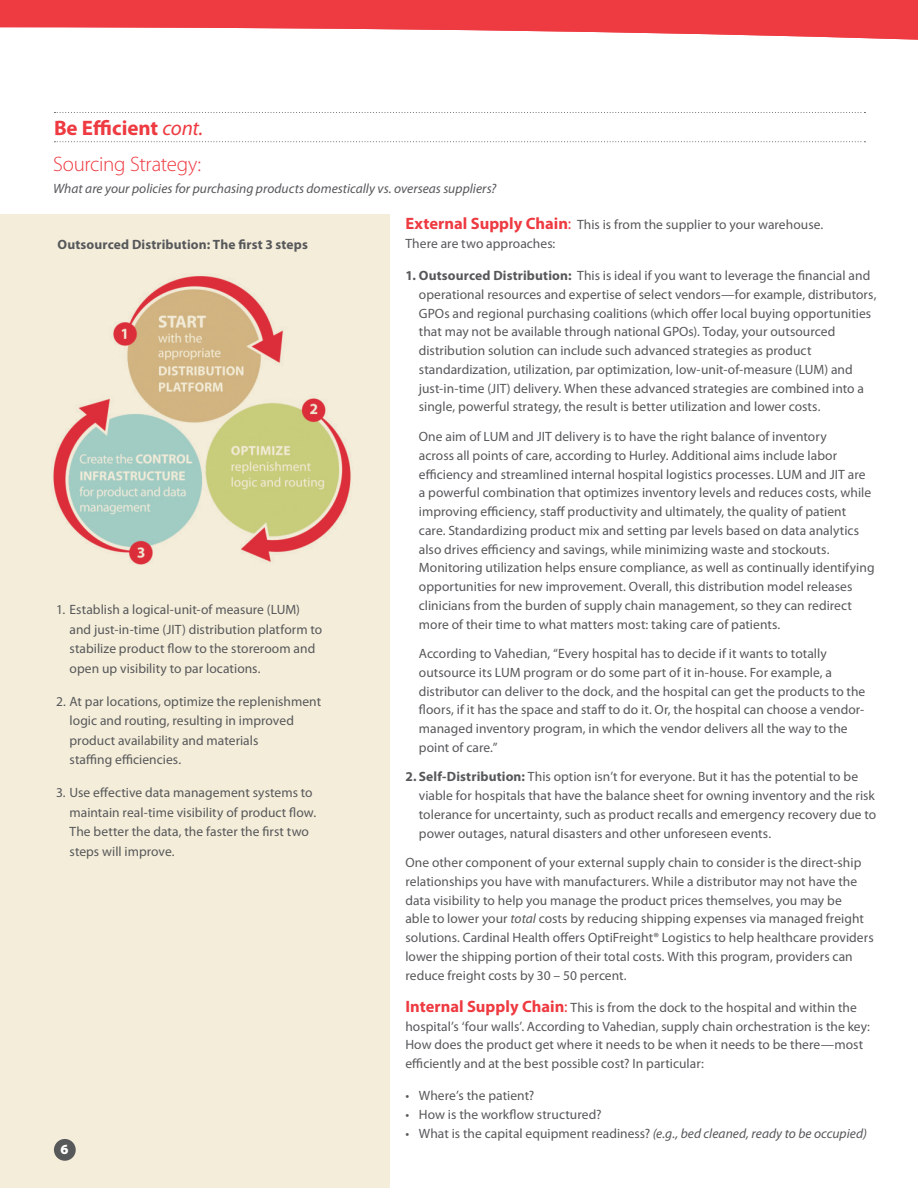
<style>
.page{position:relative;width:918px;height:1188px;background:#fff}
.page>*{position:absolute;margin:0;border:0;box-sizing:border-box;transform-origin:0 0}
.Body_Copy{font:300 21px "Myriad Pro";letter-spacing:-.015em;color:#ee3a41}
.Double_Rule_Subheade{font:700 21px "Myriad Pro";color:#ee3a41}
.t1{font:900 14.1px "Myriad Pro";color:#fff}
.Body_Copy-2{font:13.5px/18.8px "Myriad Pro";letter-spacing:.005em;color:#57585a}
.Bullets{font:13.5px "Myriad Pro";letter-spacing:.005em;color:#57585a}
.Body_Copy-3{font:italic 13.5px "Myriad Pro";color:#57585a}
.Body_Copy-4{font:700 13.5px "Myriad Pro";letter-spacing:.01em;color:#57585a}
.s1{font-weight:400;font-style:italic}
.s2{font-weight:700;font-size:16.5px;color:#ee3a41}
.s3{font-size:16.5px;color:#ee3a41}
.s4{font-weight:700}
.s5{font-style:italic}
</style>
<div class="page">
<div style="left:0;top:215px;width:390px;height:973px;background:#f4edda"></div>
<div style="left:54px;top:1139px;width:22px;height:22px;background:#57585a;border-radius:50%"></div>
<svg style="left:54px;top:141px;width:811px;height:1px"></svg>
<img style="left:53px;top:276px;width:298px;height:289px">
<svg style="left:0;top:0;width:918px;height:113px"></svg>
<p class="Double_Rule_Subheade" style="left:54px;top:116px;width:151px">Be Efficient <span class="s1">cont.</span></p>
<p class="Body_Copy" style="left:53px;top:152px;width:150px">Sourcing Strategy:</p>
<p class="Body_Copy-3" style="left:53px;top:182px;width:445px">What are your policies for purchasing products domestically vs. overseas suppliers?</p>
<p class="Body_Copy-2" style="left:405px;top:216px;width:419px"><span class="s2">External Supply Chain</span><span class="s3">:</span> This is from the supplier to your warehouse.<br>There are two approaches:</p>
<p class="Body_Copy-2" style="left:419px;top:267px;width:459px;text-indent:-14px"><span class="s4">1. Outsourced Distribution:</span> This is ideal if you want to leverage the financial and operational resources and expertise of select vendors—for example, distributors, GPOs and regional purchasing coalitions (which offer local buying opportunities that may not be available through national GPOs). Today, your outsourced distribution solution can include such advanced strategies as product standardization, utilization, par optimization, low-unit-of-measure (LUM) and just-in-time (JIT) delivery. When these advanced strategies are combined into a single, powerful strategy, the result is better utilization and lower costs.</p>
<p class="Body_Copy-2" style="left:419px;top:427px;width:457px">One aim of LUM and JIT delivery is to have the right balance of inventory<br>across all points of care, according to Hurley. Additional aims include labor efficiency and streamlined internal hospital logistics processes. LUM and JIT are a powerful combination that optimizes inventory levels and reduces costs, while improving efficiency, staff productivity and ultimately, the quality of patient care. Standardizing product mix and setting par levels based on data analytics also drives efficiency and savings, while minimizing waste and stockouts.<br>Monitoring utilization helps ensure compliance, as well as continually identifying opportunities for new improvement. Overall, this distribution model releases clinicians from the burden of supply chain management, so they can redirect more of their time to what matters most: taking care of patients.</p>
<p class="Body_Copy-2" style="left:419px;top:644px;width:448px">According to Vahedian, “Every hospital has to decide if it wants to totally outsource its LUM program or do some part of it in-house. For example, a distributor can deliver to the dock, and the hospital can get the products to the floors, if it has the space and staff to do it. Or, the hospital can choose a vendor&shy;managed inventory program, in which the vendor delivers all the way to the point of care.”</p>
<p class="Body_Copy-2" style="left:419px;top:768px;width:459px;text-indent:-14px"><span class="s4">2. Self-Distribution:</span> This option isn’t for everyone. But it has the potential to be viable for hospitals that have the balance sheet for owning inventory and the risk tolerance for uncertainty, such as product recalls and emergency recovery due to power outages, natural disasters and other unforeseen events.</p>
<p class="Body_Copy-2" style="left:405px;top:854px;width:470px">One other component of your external supply chain to consider is the direct-ship relationships you have with manufacturers. While a distributor may not have the data visibility to help you manage the product prices themselves, you may be<br>able to lower your <span class="s5">total</span> costs by reducing shipping expenses via managed freight solutions. Cardinal Health offers OptiFreight® Logistics to help healthcare providers lower the shipping portion of their total costs. With this program, providers can reduce freight costs by 30 – 50 percent.</p>
<p class="Body_Copy-2" style="left:405px;top:998px;width:466px"><span class="s2">Internal Supply Chain</span><span class="s3">:</span> This is from the dock to the hospital and within the hospital’s ‘four walls’. According to Vahedian, supply chain orchestration is the key:<br>How does the product get where it needs to be when it needs to be there—most efficiently and at the best possible cost? In particular:</p>
<p class="Bullets" style="left:405px;top:1089px;width:130px">• Where’s the patient?</p>
<p class="Bullets" style="left:405px;top:1107px;width:198px">• How is the workflow structured?</p>
<p class="Bullets" style="left:405px;top:1126px;width:463px">• What is the capital equipment readiness? <span class="s5">(e.g., bed cleaned, ready to be occupied)</span></p>
<p class="Body_Copy-4" style="left:58px;top:237px;width:252px">Outsourced Distribution: The first 3 steps</p>
<p class="Body_Copy-2" style="left:70px;top:600px;width:254px;line-height:19.5px;text-indent:-14px">1. Establish a logical-unit-of measure (LUM) and just-in-time (JIT) distribution platform to stabilize product flow to the storeroom and open up visibility to par locations.</p>
<p class="Body_Copy-2" style="left:70px;top:692px;width:253px;line-height:19.5px;text-indent:-14px">2. At par locations, optimize the replenishment logic and routing, resulting in improved product availability and materials<br>staffing efficiencies.</p>
<p class="Body_Copy-2" style="left:70px;top:783px;width:248px;line-height:19.5px;text-indent:-14px">3. Use effective data management systems to maintain real-time visibility of product flow.<br>The better the data, the faster the first two steps will improve.</p>
<p class="t1" style="left:61px;top:1142px;width:10px">6</p>
</div>
